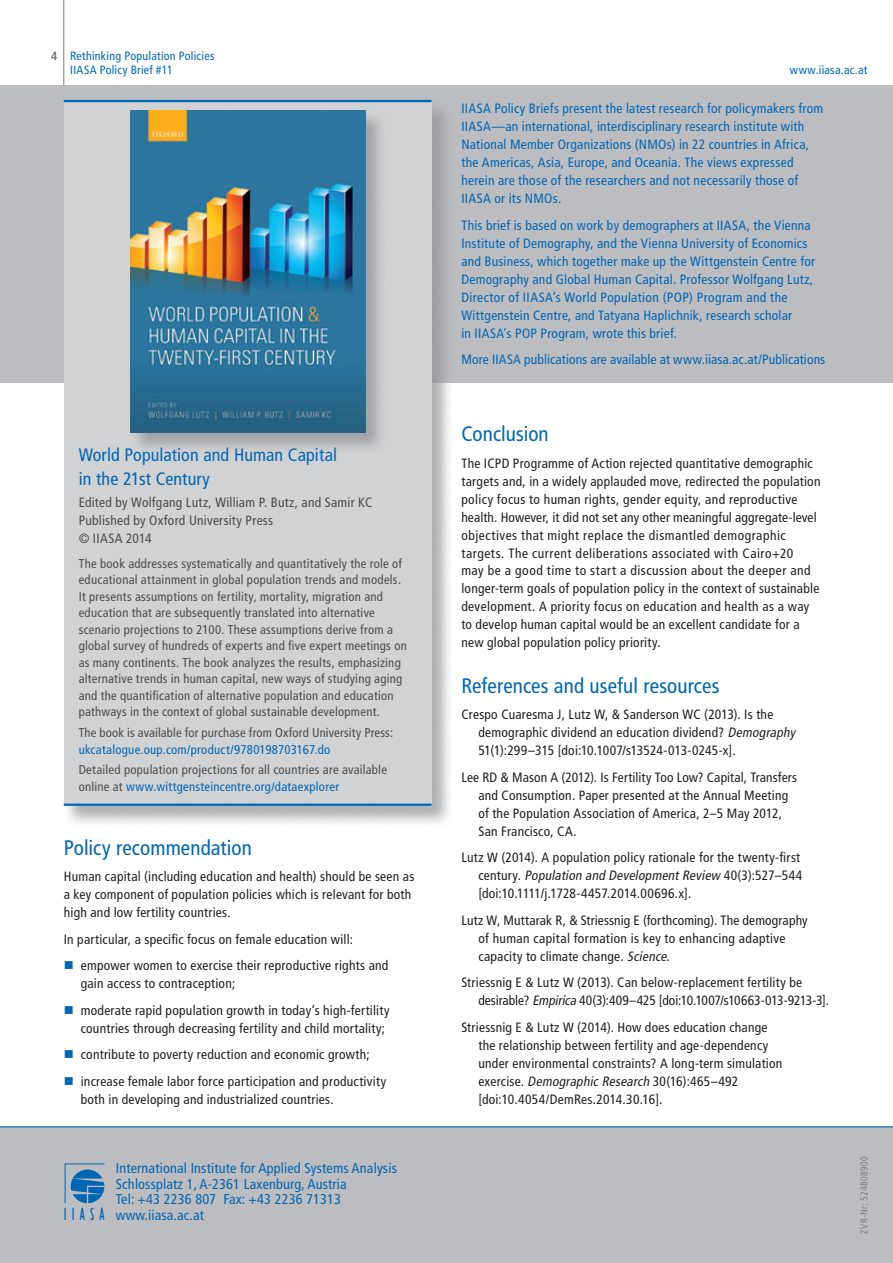
<style>
.page{position:relative;width:893px;height:1263px;background:#fff}
.page>*{position:absolute;margin:0;border:0;box-sizing:border-box;transform-origin:0 0}
.t1{font:condensed 21px "Frutiger LT Std";letter-spacing:.005em;color:#0166b3}
.t2{font:condensed 18px/24px "Frutiger LT Std";letter-spacing:.005em;color:#0166b3}
.t3{font:condensed 14.25px "Frutiger LT Std";letter-spacing:.01em;color:#0166b3}
.t4{font:condensed 13.5px/18px "Frutiger LT Std";letter-spacing:.02em;color:#231f20}
.t5{font:condensed 13.5px/18px "Frutiger LT Std";letter-spacing:.02em;color:#0166b3}
.t6{font:condensed 13.5px/18px "Frutiger LT Std";letter-spacing:.015em;color:#4b4c4d}
.t7{font:condensed 12.75px/16.5px "Frutiger LT Std";letter-spacing:.02em;color:#4b4c4d}
.t8{font:condensed 12.75px "Frutiger LT Std";letter-spacing:.02em;color:#0166b3}
.t9{font:condensed 12px/14.4px "Frutiger LT Std";letter-spacing:.02em;color:#0166b3}
.t10{font:700 condensed 12px "Frutiger LT Std";color:#6c6d70}
.t11{font:300 condensed 9.75px "Frutiger LT Std";letter-spacing:.035em;color:#6c6d70}
.s1{color:#0166b3}
.s2{font-family:"Gill Sans";font-size:18.15px}
.s3{font-style:italic}
</style>
<div class="page">
<div style="left:0;top:85px;width:893px;height:298px;background:#bcbdc0"></div>
<div style="left:0;top:1127px;width:893px;height:136px;background:#bcbdc0"></div>
<hr style="left:892px;top:349px;width:1px;height:34px;background:#0166b3">
<hr style="left:892px;top:0;width:1px;height:85px;background:#0166b3">
<hr style="left:64px;top:0;width:1px;height:85px;background:#6c6d70">
<div style="left:61px;top:97px;width:392px;height:730px;background:#939598;opacity:.75"></div>
<div style="left:64px;top:100px;width:368px;height:706px;background:#d1d2d4"></div>
<hr style="left:64px;top:100px;width:368px;height:2px;background:#0166b3">
<hr style="left:64px;top:803px;width:368px;height:3px;background:#0166b3">
<div style="left:128px;top:108px;width:259px;height:346px;background:#939598;opacity:.75"></div>
<img style="left:130px;top:111px;width:235px;height:321px">
<svg style="left:64px;top:1163px;width:41px;height:41px"></svg>
<hr style="left:0;top:1127px;width:893px;height:1px;background:#0166b3">
<p class="t10" style="left:51px;top:49px;width:8px">4</p>
<p class="t9" style="left:70px;top:49px;width:146px">Rethinking Population Policies<br>IIASA Policy Brief #11</p>
<h2 class="t2" style="left:79px;top:442px;width:260px">World Population and Human Capital in the 21st Century</h2>
<p class="t6" style="left:79px;top:493px;width:295px">Edited by Wolfgang Lutz, William P. Butz, and Samir KC<br>Published by Oxford University Press<br>© IIASA 2014</p>
<p class="t7" style="left:79px;top:555px;width:330px">The book addresses systematically and quantitatively the role of educational attainment in global population trends and models.<br>It presents assumptions on fertility, mortality, migration and education that are subsequently translated into alternative scenario projections to 2100. These assumptions derive from a global survey of hundreds of experts and five expert meetings on as many continents. The book analyzes the results, emphasizing alternative trends in human capital, new ways of studying aging and the quantification of alternative population and education pathways in the context of global sustainable development.</p>
<p class="t7" style="left:79px;top:725px;width:316px">The book is available for purchase from Oxford University Press:</p>
<p class="t8" style="left:79px;top:742px;width:253px">ukcatalogue.oup.com/product/9780198703167.do</p>
<p class="t7" style="left:79px;top:762px;width:310px">Detailed population projections for all countries are available online at <span class="s1">www.wittgensteincentre.org/dataexplorer</span></p>
<h1 class="t1" style="left:64px;top:835px;width:190px">Policy recommendation</h1>
<p class="t4" style="left:64px;top:868px;width:352px">Human capital (including education and health) should be seen as a key component of population policies which is relevant for both high and low fertility countries.</p>
<p class="t4" style="left:81px;top:926px;width:309px;line-height:26.5px;text-indent:-17px">In particular, a specific focus on female education will: empower women to exercise their reproductive rights and</p>
<p class="t4" style="left:81px;top:970px;width:310px;line-height:26.5px">gain access to contraception;<br>moderate rapid population growth in today’s high‑fertility</p>
<p class="t4" style="left:81px;top:1015px;width:307px;line-height:26.5px">countries through decreasing fertility and child mortality; contribute to poverty reduction and economic growth; increase female labor force participation and productivity</p>
<p class="t4" style="left:81px;top:1090px;width:254px">both in developing and industrialized countries.</p>
<p class="t3" style="left:116px;top:1159px;width:283px">International Institute for Applied Systems Analysis</p>
<p class="t3" style="left:116px;top:1175px;width:232px">Schlossplatz 1, A-2361 Laxenburg, Austria</p>
<p class="t3" style="left:116px;top:1191px;width:227px">Tel: +43 2236 807 Fax: +43 2236 71313</p>
<p class="t3" style="left:64px;top:1207px;width:142px"><span class="s2">I I A S A</span> www.iiasa.ac.at</p>
<p class="t9" style="left:790px;top:63px;width:79px">www.iiasa.ac.at</p>
<p class="t5" style="left:461px;top:99px;width:363px">IIASA Policy Briefs present the latest research for policymakers from IIASA—an international, interdisciplinary research institute with National Member Organizations (NMOs) in 22 countries in Africa, the Americas, Asia, Europe, and Oceania. The views expressed herein are those of the researchers and not necessarily those of IIASA or its NMOs.</p>
<p class="t5" style="left:461px;top:216px;width:355px">This brief is based on work by demographers at IIASA, the Vienna Institute of Demography, and the Vienna University of Economics and Business, which together make up the Wittgenstein Centre for Demography and Global Human Capital. Professor Wolfgang Lutz, Director of IIASA’s World Population (POP) Program and the Wittgenstein Centre, and Tatyana Haplichnik, research scholar<br>in IIASA’s POP Program, wrote this brief.</p>
<p class="t5" style="left:461px;top:350px;width:365px">More IIASA publications are available at www.iiasa.ac.at/Publications</p>
<h1 class="t1" style="left:461px;top:421px;width:89px">Conclusion</h1>
<p class="t4" style="left:461px;top:454px;width:361px">The ICPD Programme of Action rejected quantitative demographic targets and, in a widely applauded move, redirected the population policy focus to human rights, gender equity, and reproductive health. However, it did not set any other meaningful aggregate‑level objectives that might replace the dismantled demographic targets. The current deliberations associated with Cairo+20<br>may be a good time to start a discussion about the deeper and longer‑term goals of population policy in the context of sustainable development. A priority focus on education and health as a way to develop human capital would be an excellent candidate for a new global population policy priority.</p>
<h1 class="t1" style="left:461px;top:673px;width:260px">References and useful resources</h1>
<p class="t4" style="left:478px;top:706px;width:318px;text-indent:-17px">Crespo Cuaresma J, Lutz W, &amp; Sanderson WC (2013). Is the demographic dividend an education dividend? <span class="s3">Demography<br></span>51(1):299–315 [doi:10.1007/s13524-013-0245-x].</p>
<p class="t4" style="left:478px;top:768px;width:320px;text-indent:-17px">Lee RD &amp; Mason A (2012). Is Fertility Too Low? Capital, Transfers and Consumption. Paper presented at the Annual Meeting of the Population Association of America, 2–5 May 2012, San Francisco, CA.</p>
<p class="t4" style="left:478px;top:849px;width:325px;text-indent:-17px">Lutz W (2014). A population policy rationale for the twenty‑first c e n t u r y . <span class="s3">Population and DevelopmentReview</span> 4 0 ( 3 ) : 5 2 7 – 5 4 4 [doi:10.1111/j.1728-4457.2014.00696.x].</p>
<p class="t4" style="left:478px;top:911px;width:331px;text-indent:-17px">Lutz W, Muttarak R, &amp; Striessnig E (forthcoming). The demography of human capital formation is key to enhancing adaptive capacity to climate change. <span class="s3">Science</span>.</p>
<p class="t4" style="left:478px;top:974px;width:352px;text-indent:-17px">Striessnig E &amp; Lutz W (2013). Can below‑replacement fertility be desirable? <span class="s3">Empirica</span> 40(3):409–425 [doi:10.1007/s10663-013-9213-3].</p>
<p class="t4" style="left:478px;top:1018px;width:305px;text-indent:-17px">Striessnig E &amp; Lutz W (2014). How does education change the relationship between fertility and age‑dependency under environmental constraints? A long‑term simulation exercise. <span class="s3">Demographic Research</span> 30(16):465–492 [doi:10.4054/DemRes.2014.30.16].</p>
<p class="t11" style="left:858px;top:1233px;width:79px;rotate:-90deg">ZVR-Nr: 524808900</p>
</div>
